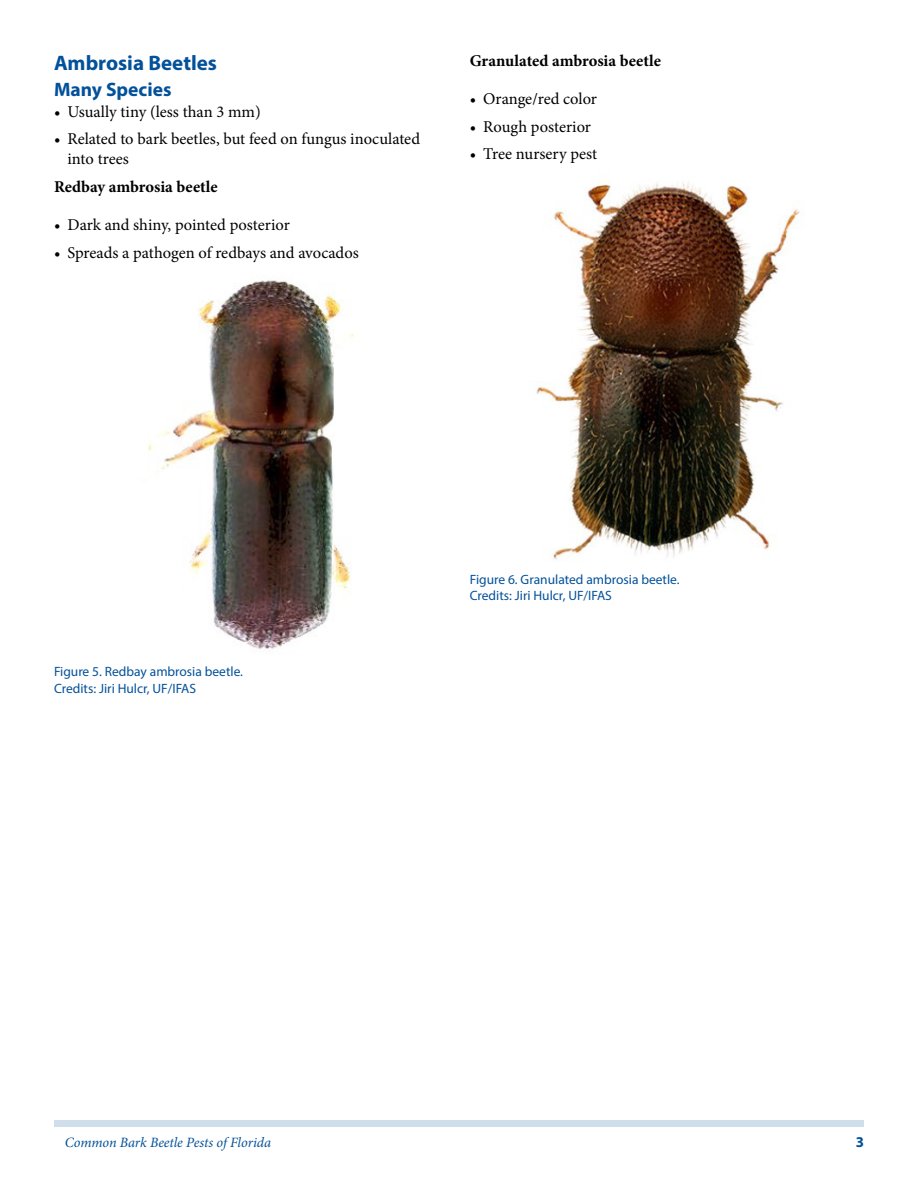
<style>
.page{position:relative;width:918px;height:1188px;background:#fff}
.page>*{position:absolute;margin:0;border:0;box-sizing:border-box;transform-origin:0 0}
.t1{font:700 21px "Myriad Pro";color:#03519a}
.t2{font:700 19.5px "Myriad Pro";color:#03519a}
.t3{font:16.5px/20.2px "Minion Pro";color:#000}
.t4{font:700 16.5px "Minion Pro";color:#000}
.t5{font:700 15px "Myriad Pro";color:#03519a}
.t6{font:italic 14.25px "Minion Pro";letter-spacing:-.005em;color:#03519a}
.t7{font:13.5px/16.5px "Myriad Pro";color:#03519a}
</style>
<div class="page">
<div style="left:54px;top:1120px;width:810px;height:7px;background:#d0ddea"></div>
<img style="left:148px;top:280px;width:207px;height:370px">
<img style="left:536px;top:182px;width:264px;height:378px">
<p class="t1" style="left:54px;top:49px;width:165px">Ambrosia Beetles</p>
<p class="t2" style="left:54px;top:77px;width:119px">Many Species</p>
<p class="t3" style="left:54px;top:101px;width:208px">• Usually tiny (less than 3 mm)</p>
<p class="t3" style="left:67px;top:129px;width:354px;text-indent:-13px">• Related to bark beetles, but feed on fungus inoculated into trees</p>
<p class="t4" style="left:54px;top:175px;width:165px">Redbay ambrosia beetle</p>
<p class="t3" style="left:54px;top:215px;width:237px">• Dark and shiny, pointed posterior</p>
<p class="t3" style="left:54px;top:242px;width:306px">• Spreads a pathogen of redbays and avocados</p>
<p class="t4" style="left:470px;top:49px;width:193px">Granulated ambrosia beetle</p>
<p class="t3" style="left:470px;top:89px;width:129px">• Orange/red color</p>
<p class="t3" style="left:470px;top:116px;width:123px">• Rough posterior</p>
<p class="t3" style="left:470px;top:144px;width:129px">• Tree nursery pest</p>
<p class="t7" style="left:54px;top:663px;width:191px">Figure 5. Redbay ambrosia beetle.<br>Credits: Jiri Hulcr, UF/IFAS</p>
<p class="t7" style="left:470px;top:571px;width:211px">Figure 6. Granulated ambrosia beetle.<br>Credits: Jiri Hulcr, UF/IFAS</p>
<p class="t6" style="left:65px;top:1133px;width:208px">Common Bark Beetle Pests of Florida</p>
<p class="t5" style="left:856px;top:1133px;width:10px">3</p>
</div>
